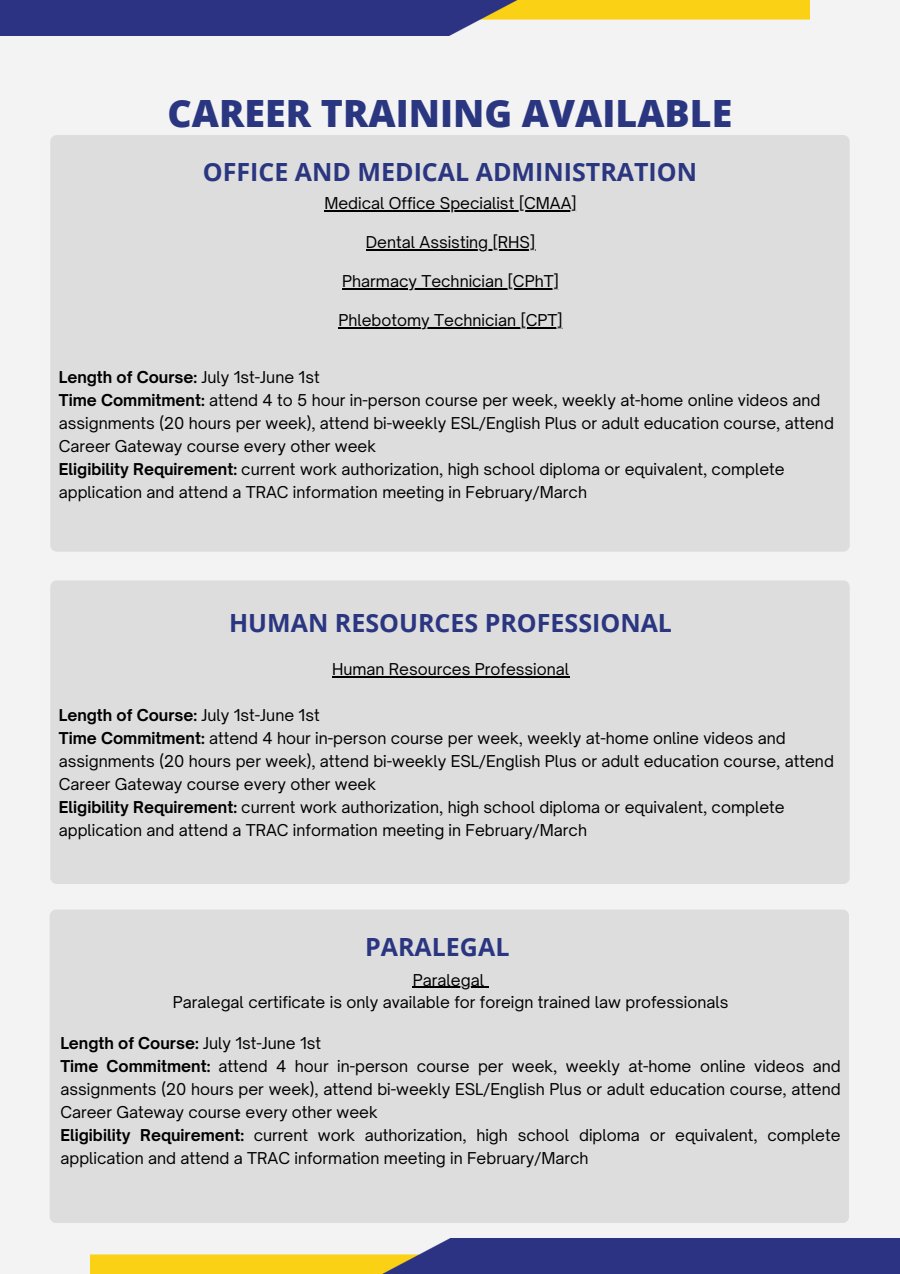
<style>
.page{position:relative;width:900px;height:1274px;background:#f3f3f3}
.page>*{position:absolute;margin:0;border:0;box-sizing:border-box;transform-origin:0 0}
.t1{font:800 37.5px "Open Sans";color:#2b3681}
.t2{font:700 25px "Open Sans";color:#2b3681}
.t3{font:15.62px/23px "Open Sauce One";color:#000}
.s1{font-weight:700}
</style>
<div class="page">
<img style="left:0;top:0;width:810px;height:36px">
<img style="left:90px;top:1238px;width:810px;height:36px">
<div style="left:50px;top:135px;width:799px;height:416px;background:#ddd;border-radius:6px"></div>
<div style="left:50px;top:580px;width:799px;height:304px;background:#ddd;border-radius:6px"></div>
<hr style="left:324px;top:210px;width:253px;height:2px;background:#000">
<hr style="left:366px;top:249px;width:169px;height:1px;background:#000">
<hr style="left:342px;top:288px;width:217px;height:1px;background:#000">
<hr style="left:338px;top:327px;width:225px;height:1px;background:#000">
<hr style="left:332px;top:676px;width:237px;height:1px;background:#000">
<div style="left:50px;top:909px;width:799px;height:314px;background:#ddd;border-radius:6px"></div>
<hr style="left:413px;top:986px;width:71px;height:2px;background:#000">
<h1 class="t1" style="left:168px;top:87px;width:566px">CAREER TRAINING AVAILABLE</h1>
<h2 class="t2" style="left:203px;top:154px;width:496px">OFFICE AND MEDICAL ADMINISTRATION</h2>
<p class="t3" style="left:324px;top:192px;width:254px">Medical Office Specialist [CMAA]</p>
<p class="t3" style="left:366px;top:231px;width:171px">Dental Assisting [RHS]</p>
<p class="t3" style="left:342px;top:270px;width:218px">Pharmacy Technician [CPhT]</p>
<p class="t3" style="left:338px;top:308px;width:226px">Phlebotomy Technician [CPT]</p>
<p class="t3" style="left:59px;top:366px;width:777px"><span class="s1">Length of Course:</span> July 1st-June 1st<br><span class="s1">Time Commitment:</span> attend 4 to 5 hour in-person course per week, weekly at-home online videos and assignments (20 hours per week), attend bi-weekly ESL/English Plus or adult education course, attend Career Gateway course every other week<br><span class="s1">Eligibility Requirement:</span> current work authorization, high school diploma or equivalent, complete application and attend a TRAC information meeting in February/March</p>
<h2 class="t2" style="left:229px;top:605px;width:444px">HUMAN RESOURCES PROFESSIONAL</h2>
<p class="t3" style="left:332px;top:657px;width:239px">Human Resources Professional</p>
<p class="t3" style="left:59px;top:704px;width:777px"><span class="s1">Length of Course:</span> July 1st-June 1st<br><span class="s1">Time Commitment:</span> attend 4 hour in-person course per week, weekly at-home online videos and assignments (20 hours per week), attend bi-weekly ESL/English Plus or adult education course, attend Career Gateway course every other week<br><span class="s1">Eligibility Requirement:</span> current work authorization, high school diploma or equivalent, complete application and attend a TRAC information meeting in February/March</p>
<h2 class="t2" style="left:365px;top:929px;width:146px">PARALEGAL</h2>
<p class="t3" style="left:173px;top:968px;width:557px;text-align:center">Paralegal<br>Paralegal certificate is only available for foreign trained law professionals</p>
<p class="t3" style="left:60px;top:1031px;width:782px"><span class="s1">Length of Course:</span> July 1st-June 1st<br><span class="s1">Time Commitment:</span> attend 4 hour in-person course per week, weekly at-home online videos and assignments (20 hours per week), attend bi-weekly ESL/English Plus or adult education course, attend Career Gateway course every other week<br><span class="s1">Eligibility Requirement:</span> current work authorization, high school diploma or equivalent, complete application and attend a TRAC information meeting in February/March</p>
</div>
